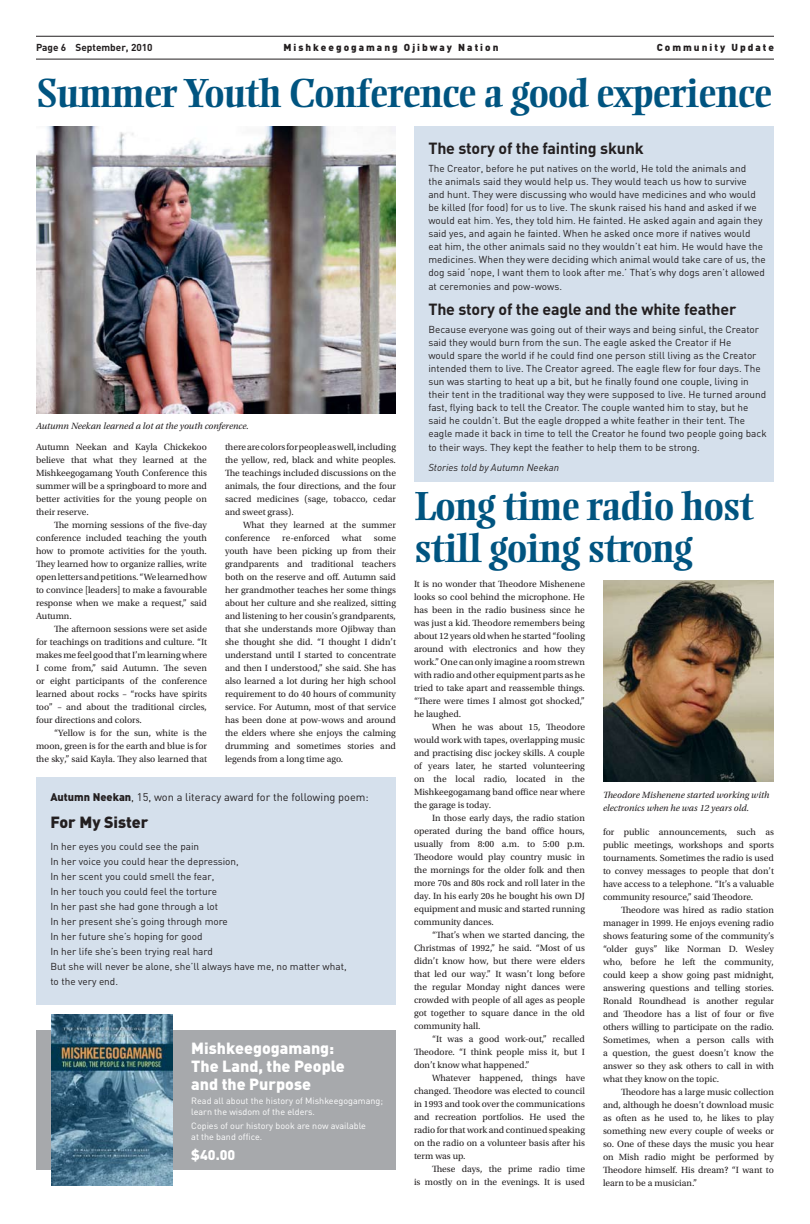
<style>
.page{position:relative;width:810px;height:1224px;background:#fff}
.page>*{position:absolute;margin:0;border:0;box-sizing:border-box;transform-origin:0 0}
.t1{font:700 40px/42px "Ellington MT Std";letter-spacing:-.02em;color:#005480}
.t2{font:700 16px "DIN";letter-spacing:-.01em;color:#231f20}
.t3{font:900 16px/18px "DIN";color:#fff}
.t4{font:900 16px "DIN";color:#231f20}
.t5{font:900 14px "DIN";color:#fff}
.t6{font:11px "DIN";color:#231f20}
.t7{font:10px/13px "DIN";color:#231f20}
.t8{font:900 10px "DIN";letter-spacing:.2em;color:#231f20}
.t9{font:italic 10px "DIN";color:#231f20}
.t10{font:700 10px "DIN";color:#231f20}
.t11{font:9.5px/13px "Utopia Std";letter-spacing:-.015em;color:#231f20;text-align:justify}
.t12{font:italic 9.5px/13px "Utopia Std";color:#231f20}
.t13{font:9px/10.8px "DIN";color:#fff}
.s1{font-weight:900}
</style>
<div class="page">
<hr style="left:36px;top:36px;width:738px;height:1px;background:#231f20">
<hr style="left:36px;top:59px;width:738px;height:1px;background:#231f20">
<div style="left:414px;top:126px;width:360px;height:356px;background:#d5e0ec"></div>
<img style="left:603px;top:580px;width:171px;height:201px">
<div style="left:36px;top:777px;width:360px;height:228px;background:#d5e0ec"></div>
<img style="left:36px;top:126px;width:360px;height:287px">
<div style="left:36px;top:1030px;width:360px;height:140px;background:#a7a9ac"></div>
<img style="left:51px;top:1014px;width:121px;height:172px">
<p class="t10" style="left:36px;top:41px;width:24px">Page</p>
<p class="t10" style="left:76px;top:41px;width:79px">September, 2010</p>
<p class="t8" style="left:284px;top:41px;width:216px">Mishkeegogamang Ojibway Nation</p>
<p class="t8" style="left:657px;top:41px;width:119px">Community Update</p>
<h1 class="t1" style="left:36px;top:73px;width:738px">Summer Youth Conference a good experience</h1>
<p class="t12" style="left:36px;top:419px;width:214px">Autumn Neekan learned a lot at the youth conference.</p>
<p class="t11" style="left:36px;top:441px;width:173px">Autumn Neekan and Kayla Chickekoo believe that what they learned at the Mishkeegogamang Youth Conference this summer will be a springboard to more and better activities for the young people on their reserve.</p>
<p class="t11" style="left:36px;top:519px;width:173px;text-indent:18px">The morning sessions of the five-day conference included teaching the youth how to promote activities for the youth.<br>They learned how to organize rallies, write open letters and petitions. “We learned how to convince [leaders] to make a favourable response when we make a request,” said Autumn.</p>
<p class="t11" style="left:36px;top:623px;width:173px;text-indent:18px">The afternoon sessions were set aside for teachings on traditions and culture. “It makes me feel good that I’m learning where I come from,” said Autumn. The seven or eight participants of the conference learned about rocks – “rocks have spirits too” – and about the traditional circles, four directions and colors.</p>
<p class="t11" style="left:36px;top:727px;width:173px;text-indent:18px">“Yellow is for the sun, white is the moon, green is for the earth and blue is for the sky,” said Kayla. They also learned that</p>
<p class="t11" style="left:225px;top:441px;width:173px">there are colors for people as well, including the yellow, red, black and white peoples.<br>The teachings included discussions on the animals, the four directions, and the four sacred medicines (sage, tobacco, cedar and sweet grass).</p>
<p class="t11" style="left:225px;top:519px;width:172px;text-indent:18px">What they learned at the summer conference</p>
<p class="t11" style="left:282px;top:532px;width:49px">re-enforced</p>
<p class="t11" style="left:342px;top:532px;width:21px">what</p>
<p class="t11" style="left:225px;top:532px;width:173px;text-indent:149px">some youth have been picking up from their grandparents and traditional teachers both on the reserve and off. Autumn said her grandmother teaches her some things about her culture and she realized, sitting and listening to her cousin’s grandparents, that she understands more Ojibway than she thought she did. “I thought I didn’t understand until I started to concentrate and then I understood,” she said. She has also learned a lot during her high school requirement to do 40 hours of community service. For Autumn, most of that service has been done at pow-wows and around the elders where she enjoys the calming drumming and sometimes stories and legends from a long time ago.</p>
<p class="t6" style="left:50px;top:790px;width:320px"><span class="s1">Autumn Neekan</span>, 15, won a literacy award for the following poem:</p>
<h2 class="t4" style="left:50px;top:811px;width:100px">For My Sister</h2>
<p class="t7" style="left:50px;top:839px;width:298px;line-height:15px">In her eyes you could see the pain<br>In her voice you could hear the depression,<br>In her scent you could smell the fear,<br>In her touch you could feel the torture<br>In her past she had gone through a lot<br>In her present she’s going through more<br>In her future she’s hoping for good<br>In her life she’s been trying real hard<br>But she will never be alone, she’ll always have me, no matter what, to the very end.</p>
<h2 class="t3" style="left:191px;top:1038px;width:155px">Mishkeegogamang:<br>The Land, the People and the Purpose</h2>
<p class="t13" style="left:191px;top:1095px;width:193px">Read all about the history of Mishkeegogamang; learn the wisdom of the elders.</p>
<p class="t13" style="left:191px;top:1120px;width:176px">Copies of our history book are now available at the band office.</p>
<h3 class="t5" style="left:191px;top:1146px;width:46px">$40.00</h3>
<h2 class="t2" style="left:428px;top:138px;width:217px">The story of the fainting skunk</h2>
<p class="t7" style="left:428px;top:162px;width:339px">The Creator, before he put natives on the world, He told the animals and<br>the animals said they would help us. They would teach us how to survive<br>and hunt. They were discussing who would have medicines and who would be killed (for food) for us to live. The skunk raised his hand and asked if we would eat him. Yes, they told him. He fainted. He asked again and again they said yes, and again he fainted. When he asked once more if natives would eat him, the other animals said no they wouldn’t eat him. He would have the medicines. When they were deciding which animal would take care of us, the dog said ‘nope, I want them to look after me.’ That’s why dogs aren’t allowed</p>
<p class="t7" style="left:428px;top:280px;width:135px">at ceremonies and pow-wows.</p>
<h2 class="t2" style="left:428px;top:299px;width:310px">The story of the eagle and the white feather</h2>
<p class="t7" style="left:428px;top:323px;width:340px">Because everyone was going out of their ways and being sinful, the Creator said they would burn from the sun. The eagle asked the Creator if He<br>would spare the world if he could find one person still living as the Creator intended them to live. The Creator agreed. The eagle flew for four days. The sun was starting to heat up a bit, but he finally found one couple, living in their tent in the traditional way they were supposed to live. He turned around fast, flying back to tell the Creator. The couple wanted him to stay, but he said he couldn’t. But the eagle dropped a white feather in their tent. The eagle made it back in time to tell the Creator he found two people going back</p>
<p class="t7" style="left:428px;top:441px;width:273px">to their ways. They kept the feather to help them to be strong.</p>
<p class="t9" style="left:428px;top:461px;width:132px">Stories told by Autumn Neekan</p>
<h1 class="t1" style="left:414px;top:486px;width:341px">Long time radio host still going strong</h1>
<p class="t11" style="left:414px;top:578px;width:173px">It is no wonder that Theodore Mishenene looks so cool behind the microphone. He has been in the radio business since he was just a kid. Theodore remembers being about 12 years old when he started “fooling around with electronics and how they work.” One can only imagine a room strewn with radio and other equipment parts as he tried to take apart and reassemble things. “There were times I almost got shocked,” he laughed.</p>
<p class="t11" style="left:414px;top:721px;width:173px;text-indent:18px">When he was about 15, Theodore would work with tapes, overlapping music and practising disc jockey skills. A couple of years later, he started volunteering on the local radio, located in the Mishkeegogamang band office near where the garage is today.</p>
<p class="t11" style="left:414px;top:812px;width:173px;text-indent:18px">In those early days, the radio station operated during the band office hours, usually from 8:00 a.m. to 5:00 p.m.<br>Theodore would play country music in the mornings for the older folk and then more 70s and 80s rock and roll later in the day. In his early 20s he bought his own DJ equipment and music and started running community dances.</p>
<p class="t11" style="left:414px;top:929px;width:173px;text-indent:18px">“That’s when we started dancing, the Christmas of 1992,” he said. “Most of us didn’t know how, but there were elders that led our way.” It wasn’t long before the regular Monday night dances were crowded with people of all ages as people got together to square dance in the old community hall.</p>
<p class="t11" style="left:414px;top:1033px;width:172px;text-indent:18px">“It was a good work-out,” recalled Theodore. “I think people miss it, but I don’t know what happened.”</p>
<p class="t11" style="left:414px;top:1072px;width:173px;text-indent:18px">Whatever happened, things have changed. Theodore was elected to council in 1993 and took over the communications and recreation portfolios. He used the radio for that work and continued speaking on the radio on a volunteer basis after his term was up.</p>
<p class="t11" style="left:414px;top:1163px;width:173px;text-align:right">These days, the prime radio time<br>is mostly on in the evenings. It is used</p>
<p class="t12" style="left:603px;top:788px;width:168px">Theodore Mishenene started working with electronics when he was 12 years old.</p>
<p class="t11" style="left:603px;top:825px;width:173px">for public announcements, such as public meetings, workshops and sports tournaments. Sometimes the radio is used to convey messages to people that don’t have access to a telephone. “It’s a valuable community resource,” said Theodore.</p>
<p class="t11" style="left:603px;top:903px;width:173px;text-indent:18px">Theodore was hired as radio station manager in 1999. He enjoys evening radio shows featuring some of the community’s “older guys” like Norman D. Wesley who, before he left the community, could keep a show going past midnight, answering questions and telling stories.<br>Ronald Roundhead is another regular and Theodore has a list of four or five others willing to participate on the radio.<br>Sometimes, when a person calls with a question, the guest doesn’t know the answer so they ask others to call in with what they know on the topic.</p>
<p class="t11" style="left:603px;top:1085px;width:173px;text-indent:18px">Theodore has a large music collection and, although he doesn’t download music as often as he used to, he likes to play something new every couple of weeks or so. One of these days the music you hear on Mish radio might be performed by Theodore himself. His dream? “I want to learn to be a musician.”</p>
</div>
